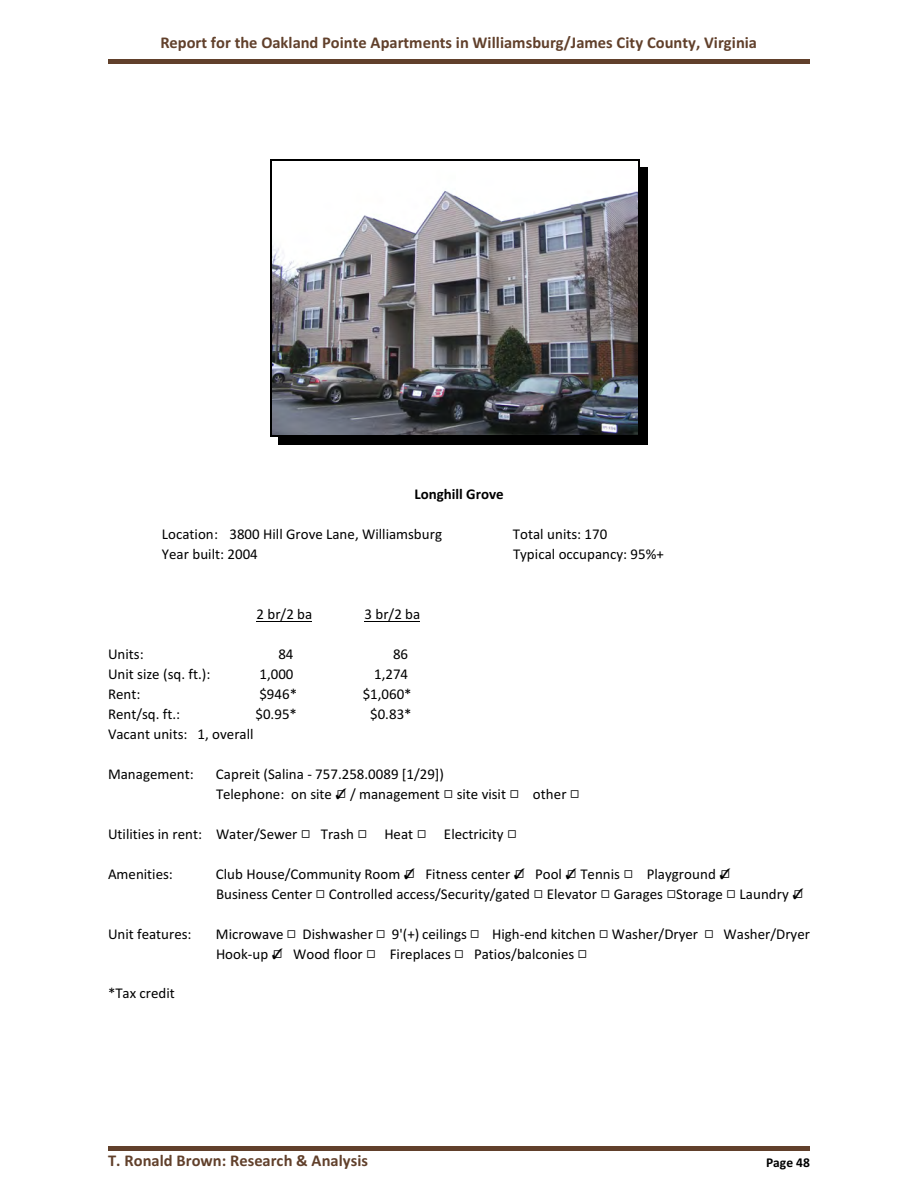
<style>
.page{position:relative;width:918px;height:1188px;background:#fff}
.page>*{position:absolute;margin:0;border:0;box-sizing:border-box;transform-origin:0 0}
.t1{font:700 16.5px "Calibri";color:#61402b}
.t2{font:15px/20px "Calibri";color:#000}
.t3{font:700 15px "Calibri";color:#000}
.t4{font:700 13.5px "Calibri";color:#000}
</style>
<div class="page">
<div style="left:108px;top:59px;width:702px;height:5px;background:#61402b"></div>
<img style="left:271px;top:160px;width:367px;height:276px">
<hr style="left:270px;top:159px;width:1px;height:278px;background:#000">
<hr style="left:638px;top:159px;width:2px;height:278px;background:#000">
<hr style="left:270px;top:159px;width:370px;height:1px;background:#000">
<hr style="left:270px;top:436px;width:370px;height:1px;background:#000">
<div style="left:640px;top:167px;width:8px;height:278px;background:#000"></div>
<div style="left:278px;top:437px;width:370px;height:8px;background:#000"></div>
<hr style="left:256px;top:621px;width:56px;height:1px;background:#000">
<hr style="left:364px;top:621px;width:56px;height:1px;background:#000">
<hr style="left:108px;top:1146px;width:702px;height:4px;background:#61402b">
<p class="t1" style="left:160px;top:36px;width:598px">Report for the Oakland Pointe Apartments in Williamsburg/James City County, Virginia</p>
<p class="t3" style="left:414px;top:488px;width:91px">Longhill Grove</p>
<p class="t2" style="left:162px;top:525px;width:282px">Location: 3800 Hill Grove Lane, Williamsburg</p>
<p class="t2" style="left:513px;top:525px;width:96px">Total units: 170</p>
<p class="t2" style="left:162px;top:545px;width:97px">Year built: 2004</p>
<p class="t2" style="left:513px;top:545px;width:152px">Typical occupancy: 95%+</p>
<p class="t2" style="left:256px;top:605px;width:57px">2 br/2 ba</p>
<p class="t2" style="left:364px;top:605px;width:57px">3 br/2 ba</p>
<p class="t2" style="left:108px;top:645px;width:37px">Units:</p>
<p class="t2" style="left:278px;top:645px;width:17px">84</p>
<p class="t2" style="left:393px;top:645px;width:17px">86</p>
<p class="t2" style="left:108px;top:665px;width:104px">Unit size (sq. ft.):</p>
<p class="t2" style="left:259px;top:665px;width:36px">1,000</p>
<p class="t2" style="left:374px;top:665px;width:36px">1,274</p>
<p class="t2" style="left:108px;top:685px;width:34px">Rent:</p>
<p class="t2" style="left:259px;top:685px;width:39px">$946*</p>
<p class="t2" style="left:363px;top:685px;width:51px">$1,060*</p>
<p class="t2" style="left:108px;top:705px;width:74px">Rent/sq. ft.:</p>
<p class="t2" style="left:256px;top:705px;width:43px">$0.95*</p>
<p class="t2" style="left:370px;top:705px;width:43px">$0.83*</p>
<p class="t2" style="left:108px;top:725px;width:147px">Vacant units: 1, overall</p>
<p class="t2" style="left:108px;top:765px;width:87px">Management:</p>
<p class="t2" style="left:216px;top:765px;width:292px">Capreit (Salina - 757.258.0089 [1/29])<br>Telephone: on site / management site visit</p>
<p class="t2" style="left:533px;top:785px;width:35px">other</p>
<p class="t2" style="left:108px;top:825px;width:191px">Utilities in rent: Water/Sewer</p>
<p class="t2" style="left:321px;top:825px;width:35px">Trash</p>
<p class="t2" style="left:384px;top:825px;width:30px">Heat</p>
<p class="t2" style="left:444px;top:825px;width:61px">Electricity</p>
<p class="t2" style="left:108px;top:865px;width:66px">Amenities:</p>
<p class="t2" style="left:216px;top:865px;width:186px">Club House/Community Room</p>
<p class="t2" style="left:425px;top:865px;width:86px">Fitness center</p>
<p class="t2" style="left:535px;top:865px;width:87px">Pool Tennis</p>
<p class="t2" style="left:216px;top:865px;width:574px;text-indent:431px">Playground<br>Business Center Controlled access/Security/gated Elevator Garages Storage Laundry</p>
<p class="t2" style="left:108px;top:925px;width:85px">Unit features:</p>
<p class="t2" style="left:216px;top:925px;width:69px">Microwave</p>
<p class="t2" style="left:303px;top:925px;width:72px">Dishwasher</p>
<p class="t2" style="left:392px;top:925px;width:76px">9'(+) ceilings</p>
<p class="t2" style="left:492px;top:925px;width:207px">High-end kitchen Washer/Dryer</p>
<p class="t2" style="left:724px;top:925px;width:88px">Washer/Dryer</p>
<p class="t2" style="left:216px;top:945px;width:54px">Hook-up</p>
<p class="t2" style="left:293px;top:945px;width:71px">Wood floor</p>
<p class="t2" style="left:390px;top:945px;width:63px">Fireplaces</p>
<p class="t2" style="left:474px;top:945px;width:102px">Patios/balconies</p>
<p class="t2" style="left:108px;top:985px;width:68px">*Tax credit</p>
<p class="t1" style="left:108px;top:1154px;width:262px">T. Ronald Brown: Research &amp; Analysis</p>
<p class="t4" style="left:766px;top:1157px;width:45px">Page 48</p>
</div>
